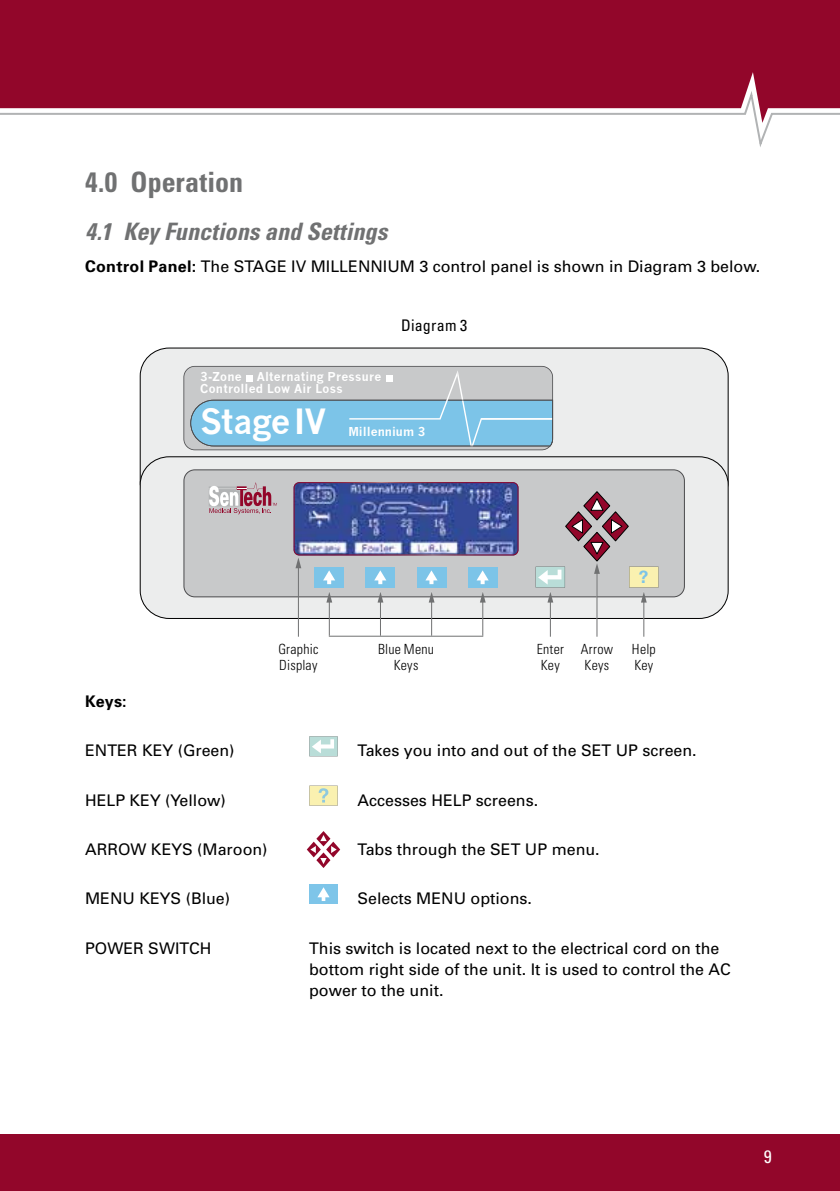
<style>
.page{position:relative;width:840px;height:1191px;background:#fff}
.page>*{position:absolute;margin:0;border:0;box-sizing:border-box;transform-origin:0 0}
.t1{font:700 34px "News Gothic";letter-spacing:-.015em;color:#fff}
.t2{font:700 condensed 28px "Univers";color:#707172}
.t3{font:italic 700 condensed 24px "Univers";letter-spacing:.005em;color:#707172}
.t4{font:condensed 18px "Univers";color:#fff}
.t5{font:700 17px "Helvetica Neue";color:#7cc4e8}
.t6{font:16px/21px "Univers";color:#000}
.t7{font:condensed 16px "Univers";letter-spacing:.015em;color:#000}
.t8{font:700 16px "Univers";color:#000}
.t9{font:300 condensed 14px/16px "Univers";letter-spacing:.02em;color:#000}
.t10{font:700 12px/12px "News Gothic";letter-spacing:.02em;color:#fff}
.t11{font:700 12px "News Gothic";color:#fff}
.s1{font-weight:700}
</style>
<div class="page">
<div style="left:0;top:1134px;width:839px;height:57px;background:#92062a"></div>
<svg style="left:0;top:0;width:839px;height:123px;background:#9e2342"></svg>
<svg style="left:309px;top:736px;width:28px;height:20px"></svg>
<svg style="left:309px;top:785px;width:28px;height:20px"></svg>
<svg style="left:306px;top:831px;width:34px;height:37px"></svg>
<div style="left:309px;top:884px;width:28px;height:20px;background:#7ec5e9"></div>
<svg style="left:317px;top:887px;width:12px;height:14px"></svg>
<svg style="left:140px;top:347px;width:588px;height:109px;background:#e6e7e7"></svg>
<svg style="left:140px;top:456px;width:588px;height:163px;background:#e0e0e1"></svg>
<svg style="left:183px;top:469px;width:501px;height:128px;background:#c3c4c6"></svg>
<div style="left:314px;top:566px;width:30px;height:21px;background:#7cc4e8"></div>
<div style="left:365px;top:566px;width:30px;height:21px;background:#7cc4e8"></div>
<div style="left:417px;top:566px;width:29px;height:21px;background:#7cc4e8"></div>
<div style="left:468px;top:566px;width:29px;height:21px;background:#7cc4e8"></div>
<svg style="left:209px;top:482px;width:68px;height:32px;background:#c1a5ad"></svg>
<svg style="left:183px;top:366px;width:369px;height:84px;background:#9dc1d4"></svg>
<hr style="left:328px;top:600px;width:1px;height:35px;background:#707172">
<svg style="left:326px;top:592px;width:6px;height:10px"></svg>
<hr style="left:380px;top:600px;width:1px;height:35px;background:#707172">
<svg style="left:377px;top:592px;width:6px;height:10px"></svg>
<hr style="left:431px;top:600px;width:1px;height:35px;background:#707172">
<svg style="left:428px;top:592px;width:6px;height:10px"></svg>
<hr style="left:482px;top:600px;width:1px;height:35px;background:#707172">
<svg style="left:479px;top:592px;width:6px;height:10px"></svg>
<hr style="left:549px;top:600px;width:1px;height:36px;background:#707172">
<hr style="left:298px;top:566px;width:1px;height:70px;background:#707172">
<svg style="left:293px;top:482px;width:225px;height:102px;background:#6f7eaf"></svg>
<hr style="left:643px;top:600px;width:1px;height:36px;background:#707172">
<hr style="left:596px;top:572px;width:1px;height:64px;background:#707172">
<svg style="left:535px;top:491px;width:123px;height:111px;background:#bfb7b7"></svg>
<hr style="left:328px;top:635px;width:155px;height:1px;background:#707172">
<h2 class="t2" style="left:85px;top:165px;width:159px">4.0 Operation</h2>
<h3 class="t3" style="left:85px;top:216px;width:303px">4.1 Key Functions and Settings</h3>
<p class="t6" style="left:85px;top:256px;width:676px"><span class="s1">Control Panel:</span> The STAGE IV MILLENNIUM 3 control panel is shown in Diagram 3 below.</p>
<p class="t7" style="left:401px;top:315px;width:68px">Diagram 3</p>
<p class="t10" style="left:200px;top:371px;width:43px">3-Zone</p>
<p class="t10" style="left:200px;top:371px;width:183px;text-indent:57px">Alternating Pressure<br>Controlled Low Air Loss</p>
<h1 class="t1" style="left:200px;top:401px;width:127px">StageIV</h1>
<p class="t11" style="left:348px;top:424px;width:78px">Millennium 3</p>
<p class="t5" style="left:638px;top:563px;width:11px">?</p>
<p class="t9" style="left:278px;top:641px;width:41px">Graphic<br>Display</p>
<p class="t9" style="left:580px;top:641px;width:34px">Arrow<br>Keys</p>
<p class="t9" style="left:378px;top:641px;width:58px;text-align:center">Blue Menu<br>Keys</p>
<p class="t9" style="left:631px;top:641px;width:25px">Help<br>Key</p>
<p class="t9" style="left:536px;top:641px;width:29px;text-align:center">Enter<br>Key</p>
<p class="t8" style="left:85px;top:691px;width:43px">Keys:</p>
<p class="t6" style="left:85px;top:740px;width:151px">ENTER KEY (Green)</p>
<p class="t6" style="left:357px;top:740px;width:340px">Takes you into and out of the SET UP screen.</p>
<p class="t6" style="left:85px;top:789px;width:142px">HELP KEY (Yellow)</p>
<p class="t6" style="left:357px;top:789px;width:182px">Accesses HELP screens.</p>
<p class="t6" style="left:85px;top:838px;width:184px">ARROW KEYS (Maroon)</p>
<p class="t6" style="left:357px;top:838px;width:243px">Tabs through the SET UP menu.</p>
<p class="t6" style="left:85px;top:888px;width:146px">MENU KEYS (Blue)</p>
<p class="t6" style="left:357px;top:888px;width:176px">Selects MENU options.</p>
<p class="t6" style="left:85px;top:937px;width:128px">POWER SWITCH</p>
<p class="t6" style="left:309px;top:937px;width:423px">This switch is located next to the electrical cord on the bottom right side of the unit. It is used to control the AC power to the unit.</p>
<p class="t4" style="left:763px;top:1144px;width:9px">9</p>
</div>
